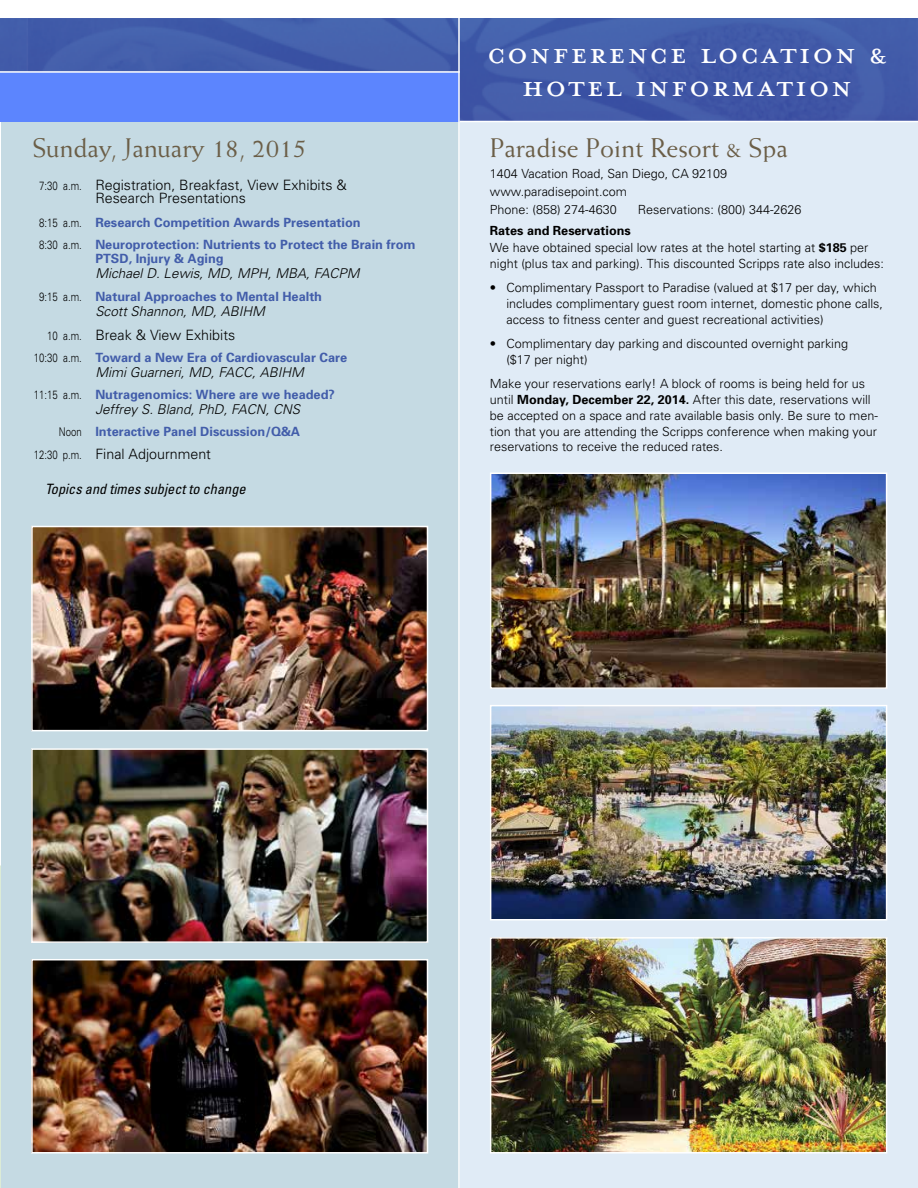
<style>
.page{position:relative;width:918px;height:1188px;background:#fff}
.page>*{position:absolute;margin:0;border:0;box-sizing:border-box;transform-origin:0 0}
.t1{font:42px/33px "Mrs Eaves All Petite Caps";letter-spacing:.04em;color:#fff;text-align:center}
.t2{font:27px "Weiss Std";color:#6b5e47}
.t3{font:300 14.25px/13.5px "Univers";color:#000}
.t4{font:italic condensed 14.25px "Univers";color:#000}
.t5{font:italic 300 13.5px "Univers";color:#000}
.t6{font:700 12.75px/22.2px "Univers";color:#425daa}
.t7{font:300 12.6px/15.8px "Univers";color:#000}
.s1{font-size:12px}
.s2{font-weight:300;font-size:12px;color:#000}
.s3{font-weight:700}
</style>
<div class="page">
<div style="left:459px;top:66px;width:459px;height:1122px;background:#e0ebf6"></div>
<div style="left:1px;top:63px;width:458px;height:1125px;background:#c5dae3"></div>
<div style="left:0;top:69px;width:918px;height:53px;background:#5c85fe"></div>
<img style="left:460px;top:18px;width:457px;height:103px">
<svg style="left:0;top:18px;width:458px;height:55px;background:#4862ad"></svg>
<hr style="left:460px;top:121px;width:458px;height:1px;background:#fff">
<img style="left:493px;top:708px;width:391px;height:210px">
<div style="left:490px;top:705px;width:397px;height:216px;border:2px solid #fff"></div>
<img style="left:493px;top:475px;width:391px;height:211px">
<div style="left:490px;top:472px;width:397px;height:217px;border:2px solid #fff"></div>
<img style="left:493px;top:940px;width:391px;height:211px">
<div style="left:490px;top:937px;width:397px;height:217px;border:2px solid #fff"></div>
<img style="left:34px;top:529px;width:391px;height:199px">
<div style="left:31px;top:526px;width:397px;height:205px;border:2px solid #fff"></div>
<img style="left:34px;top:751px;width:391px;height:189px">
<div style="left:31px;top:748px;width:397px;height:195px;border:2px solid #fff"></div>
<img style="left:34px;top:962px;width:391px;height:189px">
<div style="left:31px;top:959px;width:397px;height:195px;border:2px solid #fff"></div>
<hr style="left:458px;top:9px;width:2px;height:1179px;background:#fff">
<h2 class="t2" style="left:32px;top:132px;width:275px">Sunday, January 18, 2015</h2>
<p class="t3" style="left:95px;top:178px;width:253px;text-indent:-56px"><span class="s1">7:30 a.m.</span> Registration, Breakfast, View Exhibits &amp;<br>Research Presentations</p>
<p class="t6" style="left:39px;top:211px;width:378px"><span class="s2">8:15 a.m.</span> Research Competition Awards Presentation<br><span class="s2">8:30 a.m.</span> Neuroprotection: Nutrients to Protect the Brain from</p>
<p class="t6" style="left:95px;top:247px;width:130px">PTSD, Injury &amp; Aging</p>
<p class="t5" style="left:95px;top:265px;width:266px">Michael D. Lewis, MD, MPH, MBA, FACPM</p>
<p class="t6" style="left:39px;top:285px;width:284px"><span class="s2">9:15 a.m.</span> Natural Approaches to Mental Health</p>
<p class="t5" style="left:95px;top:303px;width:171px">Scott Shannon, MD, ABIHM</p>
<p class="t3" style="left:47px;top:328px;width:190px"><span class="s1">10 a.m.</span> Break &amp; View Exhibits</p>
<p class="t6" style="left:34px;top:346px;width:315px"><span class="s2">10:30 a.m.</span> Toward a New Era of Cardiovascular Care</p>
<p class="t5" style="left:95px;top:364px;width:210px">Mimi Guarneri, MD, FACC, ABIHM</p>
<p class="t6" style="left:34px;top:383px;width:303px"><span class="s2">11:15 a.m.</span> Nutragenomics: Where are we headed?</p>
<p class="t5" style="left:95px;top:401px;width:206px">Jeffrey S. Bland, PhD, FACN, CNS</p>
<p class="t6" style="left:59px;top:420px;width:243px"><span class="s2">Noon</span> Interactive Panel Discussion/Q&amp;A</p>
<p class="t3" style="left:34px;top:446px;width:179px"><span class="s1">12:30 p.m.</span> Final Adjournment</p>
<p class="t4" style="left:45px;top:480px;width:202px">Topics and times subject to change</p>
<h1 class="t1" style="left:487px;top:37px;width:401px">Conference Location &amp;<br>Hotel Information</h1>
<h2 class="t2" style="left:490px;top:132px;width:300px">Paradise Point Resort &amp; Spa</h2>
<p class="t7" style="left:490px;top:164px;width:239px;line-height:18px">1404 Vacation Road, San Diego, CA 92109 www.paradisepoint.com<br>Phone: (858) 274-4630</p>
<p class="t7" style="left:638px;top:201px;width:165px">Reservations: (800) 344-2626</p>
<p class="t7" style="left:490px;top:222px;width:380px;line-height:17.1px"><span class="s3">Rates and Reservations<br></span>We have obtained special low rates at the hotel starting at <span class="s3">$185</span> per</p>
<p class="t7" style="left:490px;top:255px;width:396px">night (plus tax and parking). This discounted Scripps rate also includes:</p>
<p class="t7" style="left:506px;top:280px;width:378px;text-indent:-17px">• Complimentary Passport to Paradise (valued at $17 per day, which includes complimentary guest room internet, domestic phone calls, access to fitness center and guest recreational activities)</p>
<p class="t7" style="left:506px;top:336px;width:343px;text-indent:-17px">• Complimentary day parking and discounted overnight parking ($17 per night)</p>
<p class="t7" style="left:490px;top:376px;width:389px">Make your reservations early! A block of rooms is being held for us until <span class="s3">Monday, December 22, 2014.</span> After this date, reservations will be accepted on a space and rate available basis only. Be sure to men&shy;tion that you are attending the Scripps conference when making your reservations to receive the reduced rates.</p>
</div>
